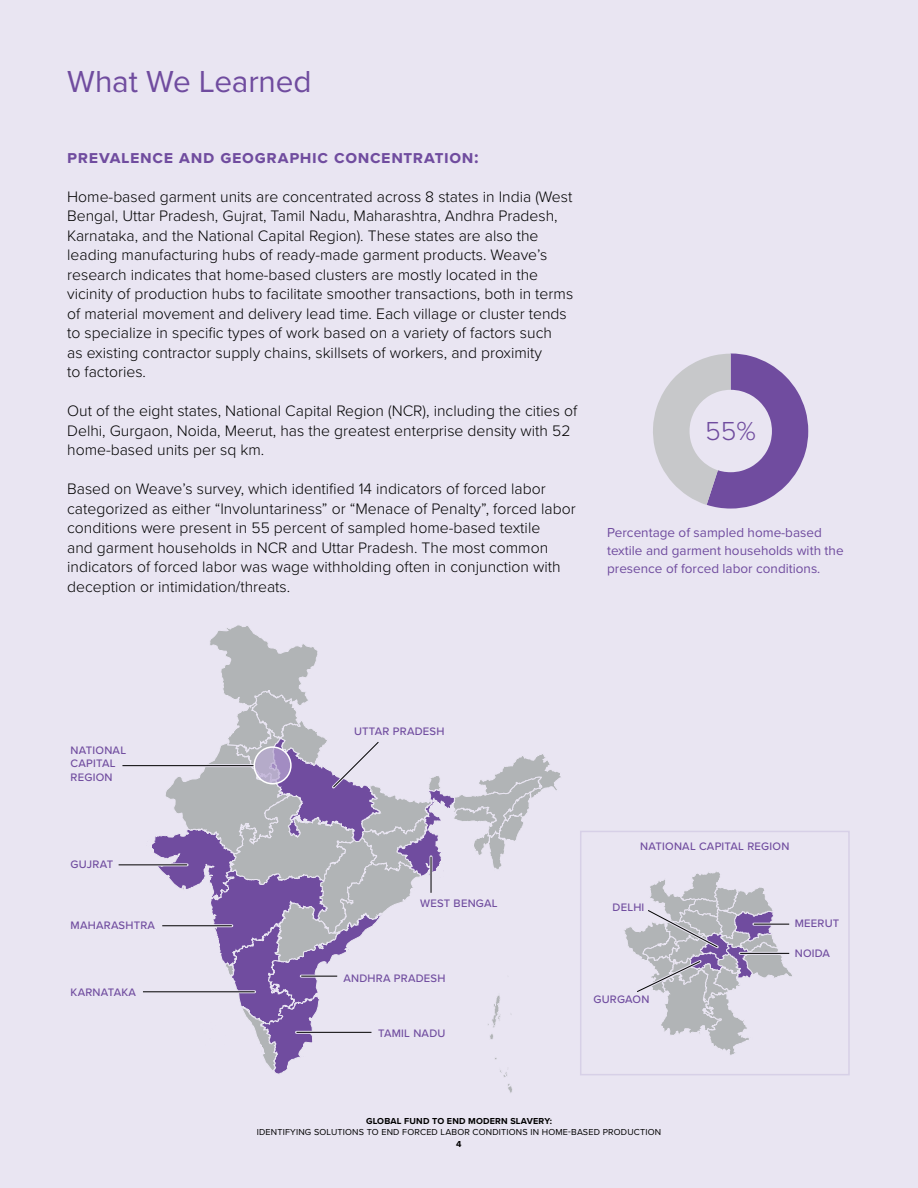
<style>
.page{position:relative;width:918px;height:1188px;background:#e9e5f2}
.page>*{position:absolute;margin:0;border:0;box-sizing:border-box;transform-origin:0 0}
.t1{font:217.5px "Chartwell Pies";color:#704c9f}
.t2{font:31.5px "Proxima Nova";color:#704c9f}
.t3{font:300 27px "Proxima Nova";color:#704c9f}
.t4{font:700 18px "Proxima Nova";letter-spacing:.035em;color:#704c9f}
.t5{font:300 15.75px/19.5px "Proxima Nova";color:#000}
.t6{font:13.5px/18px "Proxima Nova";color:#704c9f}
.t7{font:500 11.25px/13.5px "Proxima Nova";letter-spacing:.02em;color:#704c9f}
.t8{font:9px "Proxima Nova";letter-spacing:.02em;color:#000}
.t9{font:700 9px "Proxima Nova";letter-spacing:.02em;color:#000}
.s1{color:#c7c8ca}
.s2{color:#e9e5f2}
</style>
<div class="page">
<svg style="left:152px;top:625px;width:409px;height:468px"></svg>
<hr style="left:119px;top:863px;width:68px;height:3px;background:#e9e5f2">
<hr style="left:119px;top:864px;width:68px;height:1px;background:#000">
<hr style="left:162px;top:924px;width:70px;height:3px;background:#e9e5f2">
<hr style="left:162px;top:925px;width:70px;height:1px;background:#000">
<hr style="left:296px;top:1031px;width:75px;height:3px;background:#e9e5f2">
<hr style="left:296px;top:1032px;width:75px;height:1px;background:#000">
<hr style="left:301px;top:975px;width:36px;height:3px;background:#e9e5f2">
<hr style="left:301px;top:976px;width:36px;height:1px;background:#000">
<hr style="left:430px;top:857px;width:3px;height:36px;background:#e9e5f2">
<hr style="left:431px;top:857px;width:1px;height:36px;background:#000">
<hr style="left:143px;top:990px;width:112px;height:3px;background:#e9e5f2">
<hr style="left:143px;top:991px;width:112px;height:1px;background:#000">
<hr style="left:122px;top:764px;width:132px;height:3px;background:#e9e5f2">
<hr style="left:122px;top:765px;width:132px;height:1px;background:#000">
<svg style="left:254px;top:747px;width:37px;height:37px"></svg>
<div style="left:254px;top:746px;width:38px;height:38px;border:2px solid #fff;border-radius:50%"></div>
<div style="left:580px;top:831px;width:270px;height:244px;border:2px solid #d7d0e7"></div>
<svg style="left:624px;top:871px;width:168px;height:184px"></svg>
<h2 class="t2" style="left:67px;top:58px;width:246px">What We Learned</h2>
<p class="t4" style="left:67px;top:143px;width:413px">prevalence and geographic concentration:</p>
<p class="t5" style="left:67px;top:186px;width:508px">Home-based garment units are concentrated across 8 states in India (West Bengal, Uttar Pradesh, Gujrat, Tamil Nadu, Maharashtra, Andhra Pradesh, Karnataka, and the National Capital Region). These states are also the leading manufacturing hubs of ready-made garment products. Weave’s research indicates that home-based clusters are mostly located in the vicinity of production hubs to facilitate smoother transactions, both in terms of material movement and delivery lead time. Each village or cluster tends to specialize in specific types of work based on a variety of factors such<br>as existing contractor supply chains, skillsets of workers, and proximity<br>to factories.</p>
<p class="t5" style="left:67px;top:401px;width:512px">Out of the eight states, National Capital Region (NCR), including the cities of<br>Delhi, Gurgaon, Noida, Meerut, has the greatest enterprise density with 52 home-based units per sq km.</p>
<p class="t5" style="left:67px;top:479px;width:510px">Based on Weave’s survey, which identified 14 indicators of forced labor categorized as either “Involuntariness” or “Menace of Penalty”, forced labor conditions were present in 55 percent of sampled home-based textile<br>and garment households in NCR and Uttar Pradesh. The most common indicators of forced labor was wage withholding often in conjunction with deception or intimidation/threats.</p>
<h1 class="t1" style="left:642px;top:298px;width:345px">55+<span class="s1">45</span><span class="s2">A</span></h1>
<h3 class="t3" style="left:705px;top:410px;width:52px">55%</h3>
<p class="t6" style="left:607px;top:523px;width:238px">Percentage of sampled home-based textile and garment households with the presence of forced labor conditions.</p>
<p class="t7" style="left:71px;top:743px;width:57px">NATIONAL<br>CAPITAL<br>REGION</p>
<p class="t7" style="left:71px;top:857px;width:44px">GUJRAT</p>
<p class="t7" style="left:71px;top:918px;width:86px">MAHARASHTRA</p>
<p class="t7" style="left:71px;top:985px;width:67px">KARNATAKA</p>
<p class="t7" style="left:354px;top:724px;width:92px">UTTAR PRADESH</p>
<p class="t7" style="left:420px;top:896px;width:79px">WEST BENGAL</p>
<p class="t7" style="left:343px;top:971px;width:104px">ANDHRA PRADESH</p>
<p class="t7" style="left:378px;top:1026px;width:69px">TAMIL NADU</p>
<p class="t7" style="left:640px;top:840px;width:151px">NATIONAL CAPITAL REGION</p>
<p class="t7" style="left:613px;top:900px;width:33px">DELHI</p>
<p class="t7" style="left:593px;top:992px;width:58px">GURGAON</p>
<p class="t7" style="left:795px;top:917px;width:46px">MEERUT</p>
<p class="t7" style="left:795px;top:946px;width:37px">NOIDA</p>
<p class="t9" style="left:366px;top:1114px;width:187px">GLOBAL FUND TO END MODERN SLAVERY:</p>
<p class="t8" style="left:257px;top:1126px;width:406px">IDENTIFYING SOLUTIONS TO END FORCED LABOR CONDITIONS IN HOME-BASED PRODUCTION</p>
<p class="t9" style="left:456px;top:1138px;width:7px">4</p>
</div>
